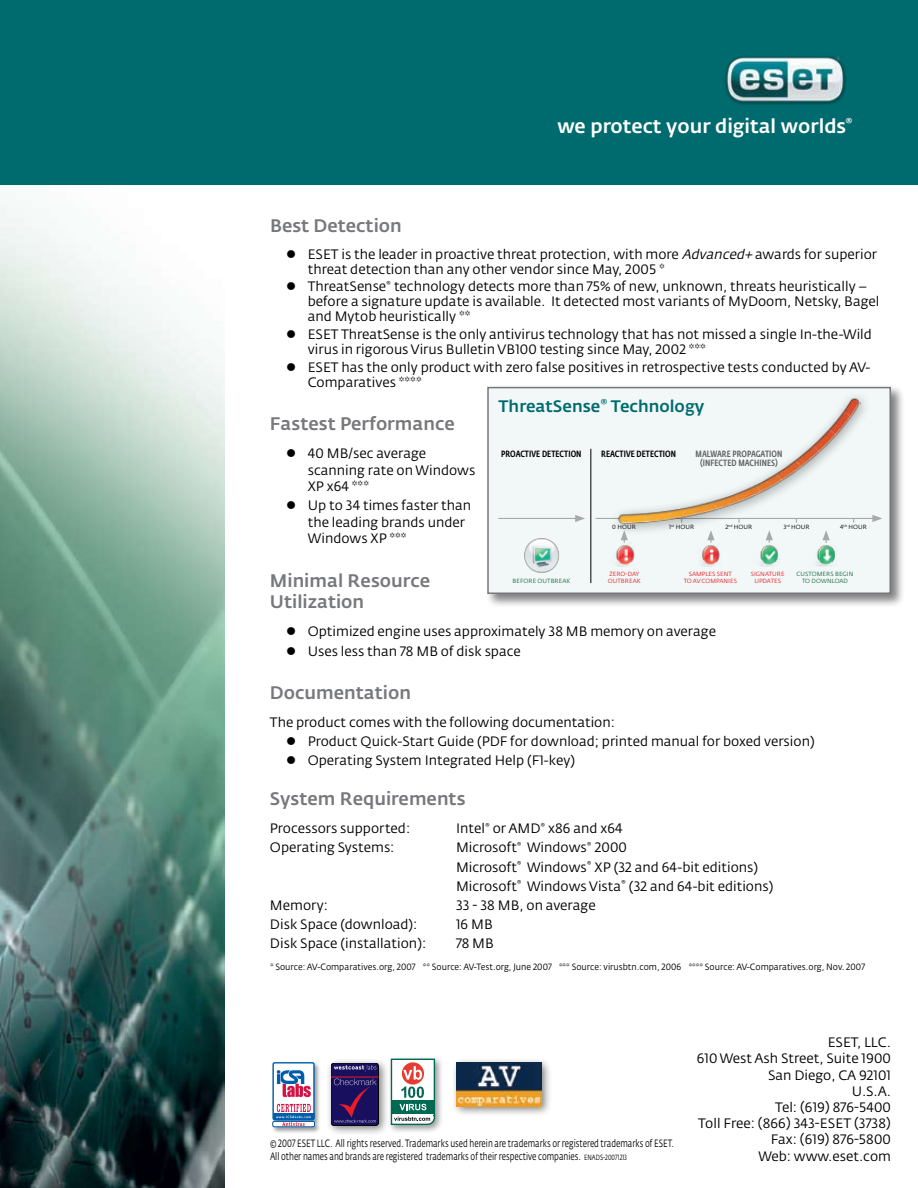
<style>
.page{position:relative;width:918px;height:1188px;background:#fff}
.page>*{position:absolute;margin:0;border:0;box-sizing:border-box;transform-origin:0 0}
.t1{font:500 19.5px "Fedra Sans Alt Pro";color:#fff}
.t2{font:500 18px/21.6px "Fedra Sans Alt Pro";color:#77787b}
.t3{font:500 16.5px "Fedra Sans Alt Pro";color:#006b6e}
.t4{font:13.5px/16.2px "Fedra Sans Alt Pro";color:#000}
.t5{font:10.5px/12.6px "Fedra Sans Alt Pro";color:#000;scale:.75 1}
.t6{font:9px "Fedra Sans Alt Pro";color:#000;scale:.95 1}
.t7{font:500 9px/9px "Fedra Sans Cond Alt Pro";letter-spacing:.01em;color:#636467;text-align:center}
.t8{font:500 9px "Fedra Sans Cond Alt Pro";letter-spacing:.01em;color:#000}
.t9{font:6px/7.2px "Fedra Sans Alt Pro";letter-spacing:.01em;color:#ed1c24}
.t10{font:6px "Fedra Sans Alt Pro";letter-spacing:.01em;color:#176a3b}
.t11{font:6px "Fedra Sans Alt Pro";color:#000}
.s1{font-style:italic}
.s2{font-size:7.5px}
</style>
<div class="page">
<img style="left:0;top:203px;width:225px;height:985px">
<div style="left:0;top:0;width:918px;height:185px;background:#006b6e"></div>
<img style="left:725px;top:55px;width:121px;height:50px">
<div style="left:485px;top:385px;width:426px;height:229px;background:#000;opacity:.5"></div>
<div style="left:487px;top:387px;width:404px;height:207px;background:#f2f8f8;border:2px solid #77787b"></div>
<hr style="left:596px;top:518px;width:279px;height:1px;background:#a7a9ac">
<div style="left:609px;top:389px;width:273px;height:175px;background:#f2f8f8"></div>
<img style="left:618px;top:396px;width:242px;height:136px">
<hr style="left:498px;top:518px;width:80px;height:1px;background:#a7a9ac">
<svg style="left:575px;top:515px;width:10px;height:7px"></svg>
<hr style="left:591px;top:449px;width:1px;height:134px;background:#000">
<img style="left:524px;top:538px;width:35px;height:35px">
<img style="left:615px;top:543px;width:20px;height:24px">
<img style="left:700px;top:545px;width:20px;height:22px">
<img style="left:759px;top:545px;width:21px;height:22px">
<img style="left:816px;top:545px;width:19px;height:21px">
<svg style="left:621px;top:530px;width:7px;height:13px"></svg>
<svg style="left:707px;top:530px;width:8px;height:13px"></svg>
<svg style="left:766px;top:530px;width:7px;height:13px"></svg>
<svg style="left:822px;top:530px;width:8px;height:13px"></svg>
<div style="left:271px;top:1061px;width:61px;height:82px;background:#000;opacity:.4"></div>
<div style="left:272px;top:1121px;width:43px;height:6px;border:1px solid #005daa;border-radius:2px"></div>
<div style="left:273px;top:1063px;width:41px;height:57px;background:#fff;border-radius:2px"></div>
<div style="left:272px;top:1062px;width:43px;height:58px;border:1px solid #005daa;border-radius:2px"></div>
<svg style="left:274px;top:1104px;width:41px;height:22px"></svg>
<svg style="left:277px;top:1070px;width:34px;height:27px"></svg>
<div style="left:387px;top:1055px;width:67px;height:93px;background:#000;opacity:.4"></div>
<svg style="left:396px;top:1058px;width:40px;height:68px"></svg>
<div style="left:451px;top:1057px;width:108px;height:66px;background:#000;opacity:.5"></div>
<img style="left:457px;top:1063px;width:84px;height:43px">
<div style="left:326px;top:1058px;width:70px;height:84px;background:#000;opacity:.5"></div>
<div style="left:331px;top:1063px;width:48px;height:63px;background:#180f5e;border-radius:3px"></div>
<div style="left:331px;top:1063px;width:48px;height:63px;border:1px solid #000;border-radius:3px"></div>
<hr style="left:331px;top:1077px;width:48px;height:1px;background:#ed1c24">
<svg style="left:334px;top:1065px;width:42px;height:7px"></svg>
<svg style="left:334px;top:1079px;width:43px;height:44px"></svg>
<h1 class="t1" style="left:558px;top:114px;width:297px">we protect your digital worlds<sup>®</sup></h1>
<h2 class="t2" style="left:270px;top:215px;width:133px">Best Detection</h2>
<p class="t4" style="left:308px;top:246px;width:571px;line-height:15px">ESET is the leader in proactive threat protection, with more <span class="s1">Advanced+</span> awards for superior threat detection than any other vendor since May, 2005 *</p>
<p class="t4" style="left:308px;top:279px;width:573px;line-height:15px">ThreatSense<sup>®</sup> technology detects more than 75% of new, unknown, threats heuristically – before a signature update is available. It detected most variants of MyDoom, Netsky, Bagel and Mytob heuristically **</p>
<p class="t4" style="left:308px;top:327px;width:566px;line-height:15px">ESET ThreatSense is the only antivirus technology that has not missed a single In-the-Wild virus in rigorous Virus Bulletin VB100 testing since May, 2002 ***</p>
<p class="t4" style="left:308px;top:360px;width:564px;line-height:15px">ESET has the only product with zero false positives in retrospective tests conducted by AV-<br>Comparatives ****</p>
<h2 class="t2" style="left:270px;top:413px;width:186px">Fastest Performance</h2>
<p class="t4" style="left:308px;top:445px;width:169px">40 MB/sec average scanning rate on Windows<br>XP x64 ***</p>
<p class="t4" style="left:308px;top:497px;width:165px">Up to 34 times faster than the leading brands under<br>Windows XP ***</p>
<h2 class="t2" style="left:270px;top:569px;width:162px">Minimal Resource<br>Utilization</h2>
<p class="t4" style="left:308px;top:622px;width:410px;line-height:19.2px">Optimized engine uses approximately 38 MB memory on average<br>Uses less than 78 MB of disk space</p>
<h2 class="t2" style="left:270px;top:682px;width:143px">Documentation</h2>
<p class="t4" style="left:308px;top:713px;width:508px;line-height:19.2px;text-indent:-38px">The product comes with the following documentation:<br>Product Quick-Start Guide (PDF for download; printed manual for boxed version)<br>Operating System Integrated Help (F1-key)</p>
<h2 class="t2" style="left:270px;top:788px;width:197px">System Requirements</h2>
<p class="t4" style="left:270px;top:820px;width:142px">Processors supported:</p>
<p class="t4" style="left:456px;top:820px;width:168px">Intel<sup>®</sup> or AMD<sup>®</sup> x86 and x64</p>
<p class="t4" style="left:270px;top:840px;width:126px">Operating Systems:</p>
<p class="t4" style="left:456px;top:838px;width:319px;line-height:19.2px">Microsoft<sup>®</sup> Windows<sup>®</sup> 2000<br>Microsoft<sup>®</sup> Windows<sup>®</sup> XP (32 and 64-bit editions)<br>Microsoft<sup>®</sup> Windows Vista<sup>®</sup> (32 and 64-bit editions)</p>
<p class="t4" style="left:270px;top:897px;width:59px">Memory:</p>
<p class="t4" style="left:456px;top:897px;width:141px">33 - 38 MB, on average</p>
<p class="t4" style="left:270px;top:916px;width:149px">Disk Space (download):</p>
<p class="t4" style="left:456px;top:916px;width:38px">16 MB</p>
<p class="t4" style="left:270px;top:936px;width:158px">Disk Space (installation):</p>
<p class="t4" style="left:456px;top:936px;width:39px">78 MB</p>
<p class="t6" style="left:270px;top:961px;width:628px">* Source: AV-Comparatives.org, 2007 ** Source: AV-Test.org, June 2007 *** Source: virusbtn.com, 2006 **** Source: AV-Comparatives.org, Nov. 2007</p>
<p class="t3" style="left:499px;top:396px;width:207px">ThreatSense<sup>®</sup> Technology</p>
<p class="t8" style="left:501px;top:448px;width:82px">PROACTIVE DETECTION</p>
<p class="t8" style="left:601px;top:448px;width:76px">REACTIVE DETECTION</p>
<p class="t7" style="left:696px;top:449px;width:88px">MALWARE PROPAGATION (INFECTED MACHINES)</p>
<p class="t11" style="left:612px;top:524px;width:11px">0 hou</p>
<p class="t11" style="left:632px;top:524px;width:6px">r</p>
<p class="t11" style="left:669px;top:524px;width:12px">1<sup>st</sup> hou</p>
<p class="t11" style="left:690px;top:524px;width:6px">r</p>
<p class="t11" style="left:725px;top:524px;width:14px">2<sup>nd</sup> hou</p>
<p class="t11" style="left:748px;top:524px;width:6px">r</p>
<p class="t11" style="left:783px;top:524px;width:14px">3<sup>rd</sup> hou</p>
<p class="t11" style="left:805px;top:524px;width:6px">r</p>
<p class="t11" style="left:840px;top:524px;width:14px">4<sup>th</sup> hou</p>
<p class="t11" style="left:863px;top:524px;width:6px">r</p>
<p class="t10" style="left:513px;top:577px;width:5px">befo</p>
<p class="t10" style="left:528px;top:577px;width:15px">re outb</p>
<p class="t10" style="left:555px;top:577px;width:17px">reak</p>
<p class="t9" style="left:608px;top:570px;width:25px">zero-day outb</p>
<p class="t9" style="left:751px;top:570px;width:5px">signatu</p>
<p class="t9" style="left:777px;top:570px;width:8px">re</p>
<p class="t9" style="left:754px;top:577px;width:5px">updates</p>
<p class="t10" style="left:797px;top:570px;width:6px">custome</p>
<p class="t10" style="left:826px;top:570px;width:14px">rs begin</p>
<p class="t10" style="left:802px;top:577px;width:6px">todownload</p>
<p class="t9" style="left:689px;top:570px;width:5px">samples</p>
<p class="t9" style="left:717px;top:570px;width:5px">sent</p>
<p class="t9" style="left:684px;top:577px;width:23px">to AV companies</p>
<p class="t9" style="left:625px;top:577px;width:17px">reak</p>
<p class="t5" style="left:270px;top:1137px;width:540px">© 2007 ESET LLC. All rights reserved. Trademarks used herein are trademarks or registered trademarks of ESET.<br>All other names and brands are registered trademarks of their respective companies. <span class="s2">ENADS-20071213</span></p>
<p class="t4" style="left:697px;top:1034px;width:196px;text-align:right">ESET, LLC.<br>610 West Ash Street, Suite 1900<br>San Diego, CA 92101<br>U.S.A.<br>Tel: (619) 876-5400<br>Toll Free: (866) 343-ESET (3738)<br>Fax: (619) 876-5800<br>Web: www.eset.com</p>
</div>
